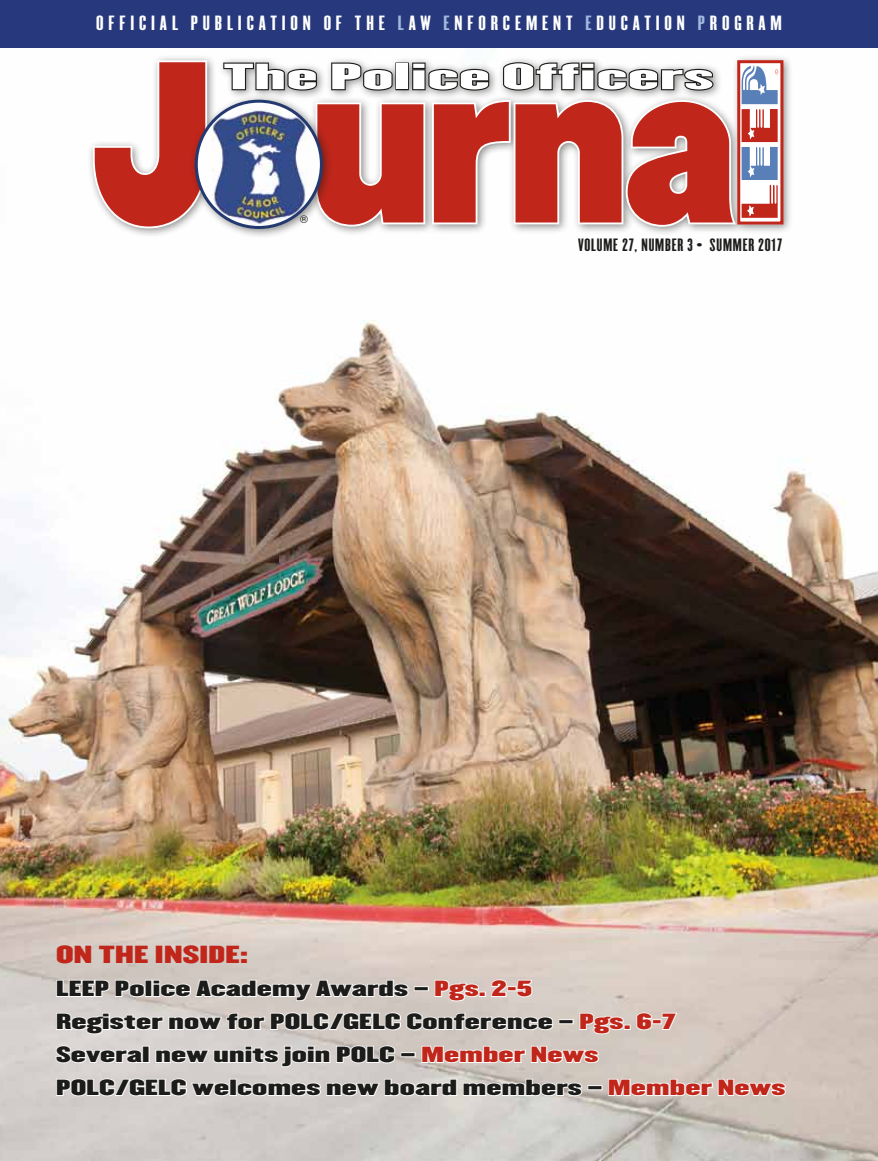
<style>
.page{position:relative;width:878px;height:1161px;background:#fff}
.page>*{position:absolute;margin:0;border:0;box-sizing:border-box;transform-origin:0 0}
.t1{font:200.25px "Champion HTF Heavyweight";color:#c1261b;scale:.73 1}
.t2{font:31.8px "Champion HTF Lightweight";color:#fff;scale:2.4 1}
.t3{font:21.6px "Champion HTF Middleweight";letter-spacing:.01em;color:#c1261b;scale:1.37 1}
.t4{font:19.2px/33px "Champion HTF Middleweight";letter-spacing:.01em;color:#1c1c1a;scale:1.38 1}
.t5{font:18px "Champion HTF Bantamweight";letter-spacing:.18em;color:#fff;scale:1.5 1}
.t6{font:15.6px "Champion HTF Bantamweight";letter-spacing:.04em;color:#1c1c1a;scale:1.38 1}
.t7{font:10.5px "Helvetica";color:#1c1c1a}
.s1{color:#a1b9de}
.s2{color:#c1261b}
</style>
<div class="page">
<img style="left:0;top:47px;width:878px;height:1114px">
<div style="left:87px;top:55px;width:706px;height:183px;background:#1c1c1a;opacity:.5"></div>
<svg style="left:91px;top:59px;width:118px;height:171px"></svg>
<div style="left:0;top:0;width:878px;height:47px;background:#27397c"></div>
<div style="left:189px;top:94px;width:144px;height:145px;background:#1c1c1a;opacity:.5"></div>
<img style="left:196px;top:101px;width:26px;height:126px">
<div style="left:738px;top:62px;width:44px;height:161px;background:#fff"></div>
<svg style="left:222px;top:61px;width:556px;height:168px"></svg>
<div style="left:737px;top:60px;width:46px;height:165px;border:3px solid #c1261b"></div>
<svg style="left:55px;top:979px;width:91px;height:19px"></svg>
<div style="left:145px;top:980px;width:7px;height:17px;border:2px solid #fff"></div>
<svg style="left:152px;top:975px;width:257px;height:27px"></svg>
<div style="left:414px;top:986px;width:15px;height:5px;border:2px solid #fff"></div>
<svg style="left:434px;top:979px;width:74px;height:23px"></svg>
<div style="left:507px;top:986px;width:9px;height:5px;border:2px solid #fff"></div>
<svg style="left:515px;top:979px;width:18px;height:19px"></svg>
<svg style="left:55px;top:1012px;width:731px;height:85px"></svg>
<p class="t5" style="left:96px;top:12px;width:458px">OFFICIAL PUBLICATION OF THE <span class="s1">L</span>AW <span class="s1">E</span>NFORCEMENT <span class="s1">E</span>DUCATION <span class="s1">P</span>ROGRAM</p>
<h1 class="t1" style="left:92px;top:8px;width:952px">J urnal</h1>
<h2 class="t2" style="left:223px;top:55px;width:206px">The Police Officers</h2>
<p class="t7" style="left:300px;top:211px;width:9px">®</p>
<p class="t6" style="left:578px;top:236px;width:149px">VOLUME 27, NUMBER 3 • SUMMER 2017</p>
<p class="t3" style="left:56px;top:940px;width:141px">On the inside:</p>
<p class="t4" style="left:56px;top:973px;width:530px">LEEP Police Academy Awards – <span class="s2">Pgs. 2-5<br></span>Register now for POLC/GELC Conference – <span class="s2">Pgs. 6-7<br></span>Several new units join POLC – <span class="s2">Member News<br></span>POLC/GELC welcomes new board members – <span class="s2">Member News</span></p>
</div>
